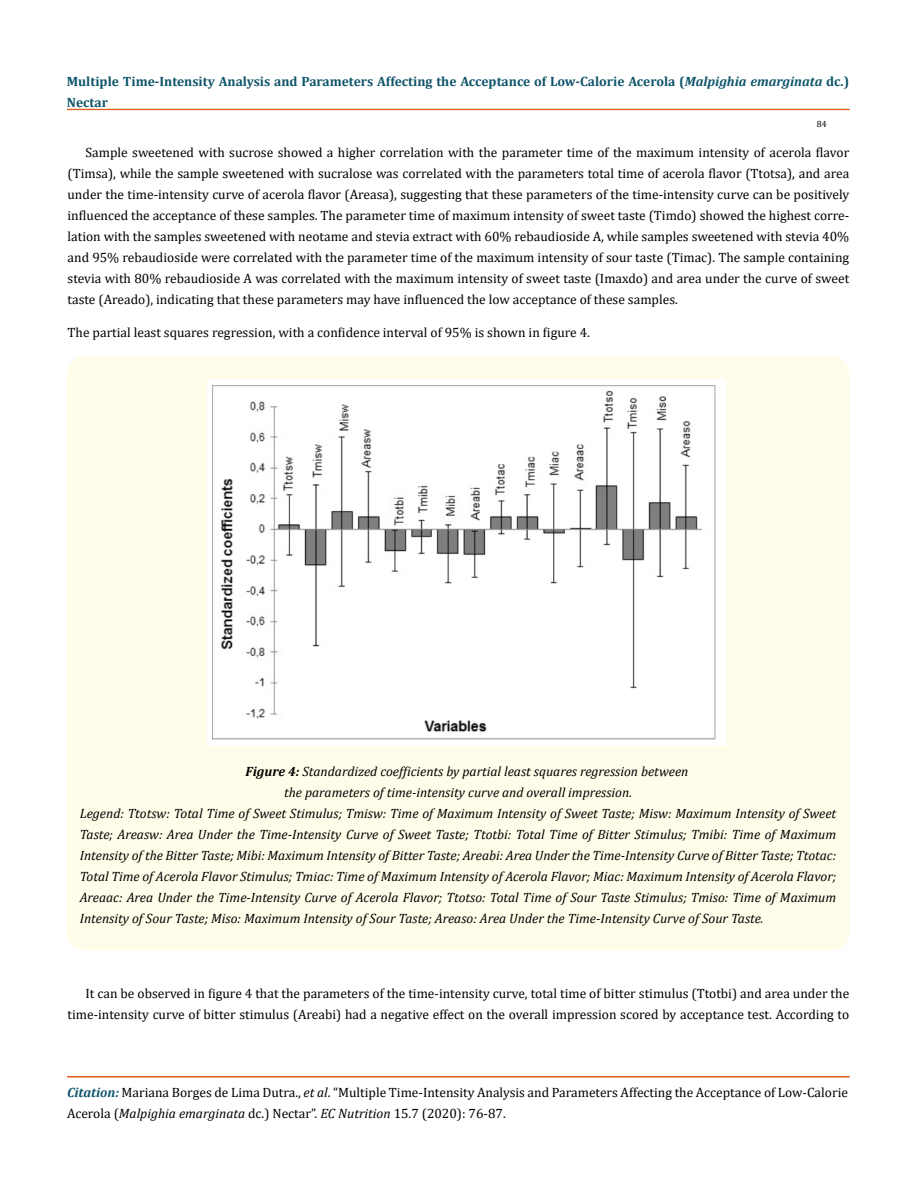
<style>
.page{position:relative;width:917px;height:1190px;background:#fff}
.page>*{position:absolute;margin:0;border:0;box-sizing:border-box;transform-origin:0 0}
.t1{font:13.5px/21px "Cambria";color:#000}
.t2{font:italic 13.5px "Cambria";color:#000}
.t3{font:700 13.5px/21px "Cambria";color:#0e546a}
.t4{font:9px "Cambria";color:#000}
.s1{font-style:italic}
.s2{font-weight:700}
.s3{font-weight:700;font-style:italic;color:#0e546a}
</style>
<div class="page">
<div style="left:67px;top:109px;width:782px;height:1px;border:1px solid #e05d1a"></div>
<div style="left:67px;top:1076px;width:782px;height:1px;border:1px solid #e05d1a"></div>
<div style="left:67px;top:356px;width:782px;height:594px;background:#fffde9;border-radius:18px"></div>
<img style="left:207px;top:379px;width:518px;height:366px">
<p class="t3" style="left:67px;top:71px;width:783px">Multiple Time-Intensity Analysis and Parameters Affecting the Acceptance of Low-Calorie Acerola (<span class="s1">Malpighia emarginata</span> dc.)<br>Nectar</p>
<p class="t4" style="left:816px;top:118px;width:11px">84</p>
<p class="t1" style="left:68px;top:142px;width:783px;text-align:justify;text-indent:18px">Sample sweetened with sucrose showed a higher correlation with the parameter time of the maximum intensity of acerola flavor (Timsa), while the sample sweetened with sucralose was correlated with the parameters total time of acerola flavor (Ttotsa), and area under the time-intensity curve of acerola flavor (Areasa), suggesting that these parameters of the time-intensity curve can be positively influenced the acceptance of these samples. The parameter time of maximum intensity of sweet taste (Timdo) showed the highest corre&shy;lation with the samples sweetened with neotame and stevia extract with 60% rebaudioside A, while samples sweetened with stevia 40% and 95% rebaudioside were correlated with the parameter time of the maximum intensity of sour taste (Timac). The sample containing stevia with 80% rebaudioside A was correlated with the maximum intensity of sweet taste (Imaxdo) and area under the curve of sweet taste (Areado), indicating that these parameters may have influenced the low acceptance of these samples.</p>
<p class="t1" style="left:68px;top:322px;width:524px">The partial least squares regression, with a confidence interval of 95% is shown in figure 4.</p>
<p class="t2" style="left:245px;top:761px;width:444px"><span class="s2">Figure 4:</span> Standardized coefficients by partial least squares regression between</p>
<p class="t2" style="left:284px;top:782px;width:349px">the parameters of time-intensity curve and overall impression.</p>
<p class="t2" style="left:80px;top:803px;width:758px">Legend: Ttotsw: Total Time of Sweet Stimulus; Tmisw: Time of Maximum Intensity of Sweet Taste; Misw: Maximum Intensity of Sweet</p>
<p class="t2" style="left:80px;top:824px;width:758px">Taste; Areasw: Area Under the Time-Intensity Curve of Sweet Taste; Ttotbi: Total Time of Bitter Stimulus; Tmibi: Time of Maximum</p>
<p class="t2" style="left:80px;top:845px;width:758px">Intensity of the Bitter Taste; Mibi: Maximum Intensity of Bitter Taste; Areabi: Area Under the Time-Intensity Curve of Bitter Taste; Ttotac:</p>
<p class="t2" style="left:80px;top:866px;width:758px">Total Time of Acerola Flavor Stimulus; Tmiac: Time of Maximum Intensity of Acerola Flavor; Miac: Maximum Intensity of Acerola Flavor;</p>
<p class="t2" style="left:80px;top:887px;width:758px">Areaac: Area Under the Time-Intensity Curve of Acerola Flavor; Ttotso: Total Time of Sour Taste Stimulus; Tmiso: Time of Maximum</p>
<p class="t2" style="left:80px;top:908px;width:685px">Intensity of Sour Taste; Miso: Maximum Intensity of Sour Taste; Areaso: Area Under the Time-Intensity Curve of Sour Taste.</p>
<p class="t1" style="left:68px;top:982px;width:783px;text-align:right">It can be observed in figure 4 that the parameters of the time-intensity curve, total time of bitter stimulus (Ttotbi) and area under the time-intensity curve of bitter stimulus (Areabi) had a negative effect on the overall impression scored by acceptance test. According to</p>
<p class="t1" style="left:67px;top:1081px;width:782px"><span class="s3">Citation:</span> Mariana Borges de Lima Dutra., <span class="s1">et al</span>. “Multiple Time-Intensity Analysis and Parameters Affecting the Acceptance of Low-Calorie<br>Acerola (<span class="s1">Malpighia emarginata</span> dc.) Nectar”. <span class="s1">EC Nutrition</span> 15.7 (2020): 76-87.</p>
</div>
